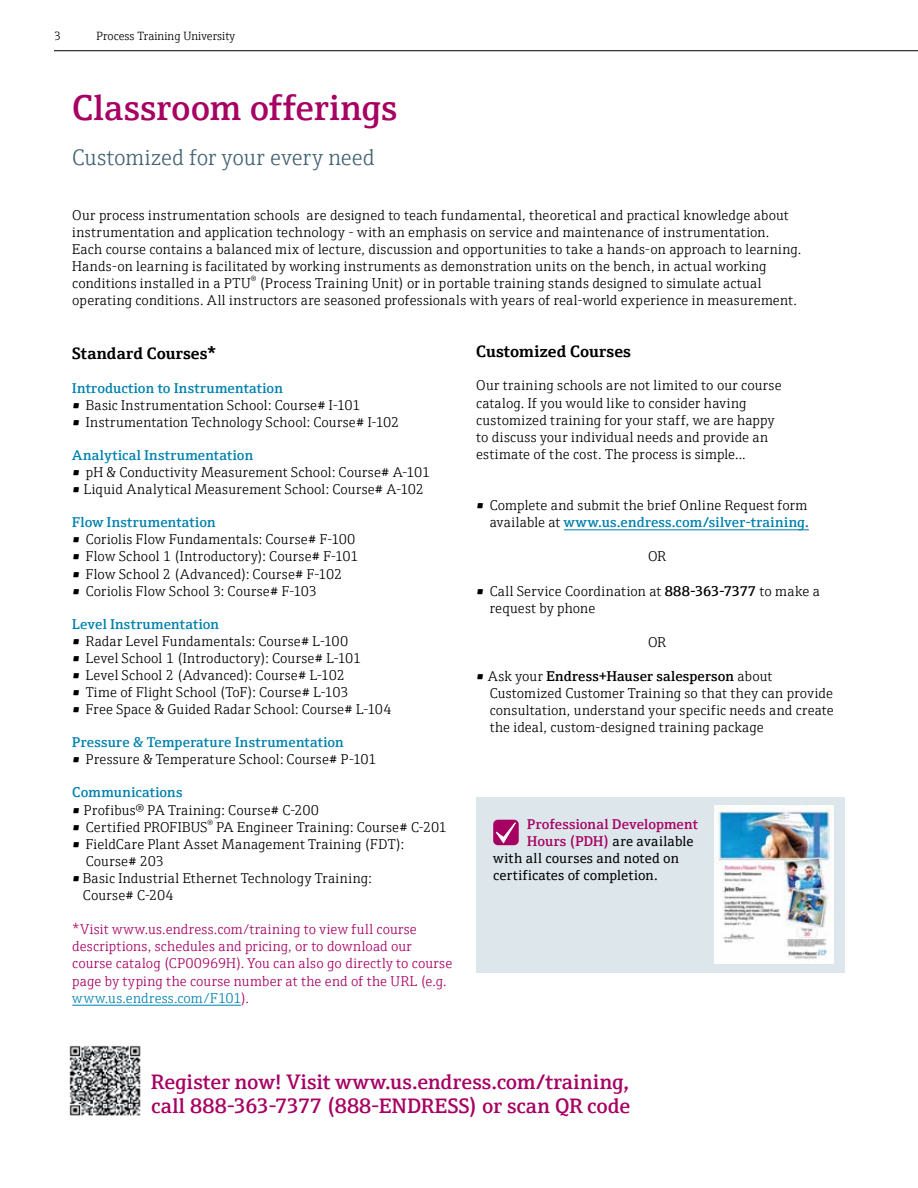
<style>
.page{position:relative;width:918px;height:1188px;background:#fff}
.page>*{position:absolute;margin:0;border:0;box-sizing:border-box;transform-origin:0 0}
.t1{font:600 36px "E+H Serif";color:#a70063}
.t2{font:300 22.5px "E+H Serif";color:#456473}
.t3{font:600 21px/24px "E+H Serif";letter-spacing:.01em;color:#a70063}
.t4{font:700 16.5px "E+H Serif";letter-spacing:.01em;color:#000}
.t5{font:300 14.25px/17.1px "E+H Serif";letter-spacing:.015em;color:#000}
.t6{font:300 14.25px/17.1px "E+H Serif";letter-spacing:.015em;color:#a70063}
.t7{font:600 14.25px "E+H Serif";letter-spacing:.02em;color:#0081ad}
.t8{font:14.25px "E+H Serif";letter-spacing:.015em;color:#000}
.t9{font:600 14.25px "E+H Serif";letter-spacing:.01em;color:#a70063}
.t10{font:300 12px "E+H Serif";color:#000}
.s1{color:#0081ad}
.s2{font-weight:600;color:#0081ad}
.s3{font-weight:600;color:#215e9e}
.s4{font-weight:600}
.s5{font-weight:600;color:#a70063}
</style>
<div class="page">
<div style="left:476px;top:797px;width:369px;height:175px;background:#dce6eb"></div>
<div style="left:493px;top:820px;width:26px;height:25px;background:#a70063;border-radius:5px"></div>
<svg style="left:494px;top:822px;width:22px;height:22px"></svg>
<img style="left:714px;top:806px;width:119px;height:157px">
<img style="left:69px;top:1045px;width:72px;height:71px">
<hr style="left:54px;top:50px;width:864px;height:1px;background:#000">
<hr style="left:72px;top:1005px;width:169px;height:1px;background:#0081ad">
<hr style="left:564px;top:529px;width:241px;height:1px;background:#0081ad">
<p class="t10" style="left:54px;top:27px;width:8px">3</p>
<p class="t10" style="left:97px;top:27px;width:140px">Process Training University</p>
<h1 class="t1" style="left:72px;top:80px;width:327px">Classroom offerings</h1>
<h2 class="t2" style="left:72px;top:141px;width:304px">Customized for your every need</h2>
<p class="t5" style="left:72px;top:205px;width:731px">Our process instrumentation schools are designed to teach fundamental, theoretical and practical knowledge about instrumentation and application technology - with an emphasis on service and maintenance of instrumentation.<br>Each course contains a balanced mix of lecture, discussion and opportunities to take a hands-on approach to learning.<br>Hands-on learning is facilitated by working instruments as demonstration units on the bench, in actual working conditions installed in a PTU<sup>®</sup> (Process Training Unit) or in portable training stands designed to simulate actual operating conditions. All instructors are seasoned professionals with years of real-world experience in measurement.</p>
<p class="t4" style="left:72px;top:340px;width:145px">Standard Courses*</p>
<p class="t7" style="left:72px;top:377px;width:212px">Introduction to Instrumentation</p>
<p class="t5" style="left:72px;top:396px;width:290px">• Basic Instrumentation School: Course# I-101</p>
<p class="t5" style="left:72px;top:413px;width:329px">• Instrumentation Technology School: Course# I-102</p>
<p class="t7" style="left:72px;top:444px;width:182px">Analytical Instrumentation</p>
<p class="t5" style="left:72px;top:463px;width:359px">• pH &amp; Conductivity Measurement School: Course# A-101</p>
<p class="t5" style="left:72px;top:480px;width:353px">• Liquid Analytical Measurement School: Course# A-102</p>
<p class="t7" style="left:72px;top:511px;width:145px">Flow Instrumentation</p>
<p class="t5" style="left:72px;top:530px;width:285px">• Coriolis Flow Fundamentals: Course# F-100</p>
<p class="t5" style="left:72px;top:547px;width:288px">• Flow School 1 (Introductory): Course# F-101</p>
<p class="t5" style="left:72px;top:564px;width:271px">• Flow School 2 (Advanced): Course# F-102</p>
<p class="t5" style="left:72px;top:581px;width:246px">• Coriolis Flow School 3: Course# F-103</p>
<p class="t7" style="left:72px;top:613px;width:148px">Level Instrumentation</p>
<p class="t5" style="left:72px;top:631px;width:278px">• Radar Level Fundamentals: Course# L-100</p>
<p class="t5" style="left:72px;top:649px;width:290px">• Level School 1 (Introductory): Course# L-101</p>
<p class="t5" style="left:72px;top:666px;width:274px">• Level School 2 (Advanced): Course# L-102</p>
<p class="t5" style="left:72px;top:683px;width:278px">• Time of Flight School (ToF): Course# L-103</p>
<p class="t5" style="left:72px;top:700px;width:321px">• Free Space &amp; Guided Radar School: Course# L-104</p>
<p class="t7" style="left:72px;top:731px;width:273px">Pressure &amp; Temperature Instrumentation</p>
<p class="t5" style="left:72px;top:750px;width:306px">• Pressure &amp; Temperature School: Course# P-101</p>
<p class="t7" style="left:72px;top:782px;width:112px">Communications</p>
<p class="t5" style="left:72px;top:800px;width:248px">• Profibus® PA Training: Course# C-200</p>
<p class="t5" style="left:72px;top:817px;width:376px">• Certified PROFIBUS<sup>®</sup> PA Engineer Training: Course# C-201</p>
<p class="t5" style="left:86px;top:834px;width:320px;text-indent:-13px">• FieldCare Plant Asset Management Training (FDT):<br>Course# 203</p>
<p class="t5" style="left:83px;top:869px;width:290px;text-indent:-11px">• Basic Industrial Ethernet Technology Training:<br>Course# C-204</p>
<p class="t6" style="left:72px;top:920px;width:381px">*Visit www.us.endress.com/training to view full course descriptions, schedules and pricing, or to download our course catalog (CP00969H). You can also go directly to course page by typing the course number at the end of the URL (e.g. <span class="s1">www.us.endress.com/F101</span>).</p>
<p class="t4" style="left:476px;top:339px;width:156px">Customized Courses</p>
<p class="t5" style="left:476px;top:376px;width:307px">Our training schools are not limited to our course catalog. If you would like to consider having customized training for your staff, we are happy to discuss your individual needs and provide an estimate of the cost. The process is simple...</p>
<p class="t5" style="left:476px;top:496px;width:334px;text-align:right">• Complete and submit the brief Online Request form available at <span class="s2">www.us.endress.com/silver-training</span><span class="s3">.</span></p>
<p class="t5" style="left:648px;top:547px;width:19px">OR</p>
<p class="t5" style="left:490px;top:581px;width:332px;text-indent:-13px">• Call Service Coordination at <span class="s4">888-363-7377</span> to make a request by phone</p>
<p class="t5" style="left:648px;top:633px;width:19px">OR</p>
<p class="t5" style="left:490px;top:667px;width:345px;text-indent:-13px">• Ask your <span class="s4">Endress+Hauser salesperson</span> about Customized Customer Training so that they can provide consultation, understand your specific needs and create the ideal, custom-designed training package</p>
<p class="t9" style="left:527px;top:813px;width:172px">Professional Development</p>
<p class="t8" style="left:527px;top:830px;width:168px"><span class="s5">Hours (PDH)</span> are available</p>
<p class="t8" style="left:493px;top:847px;width:187px">with all courses and noted on</p>
<p class="t8" style="left:493px;top:864px;width:166px">certificates of completion.</p>
<h3 class="t3" style="left:151px;top:1068px;width:480px">Register now! Visit www.us.endress.com/training, call 888-363-7377 (888-ENDRESS) or scan QR code</h3>
</div>
